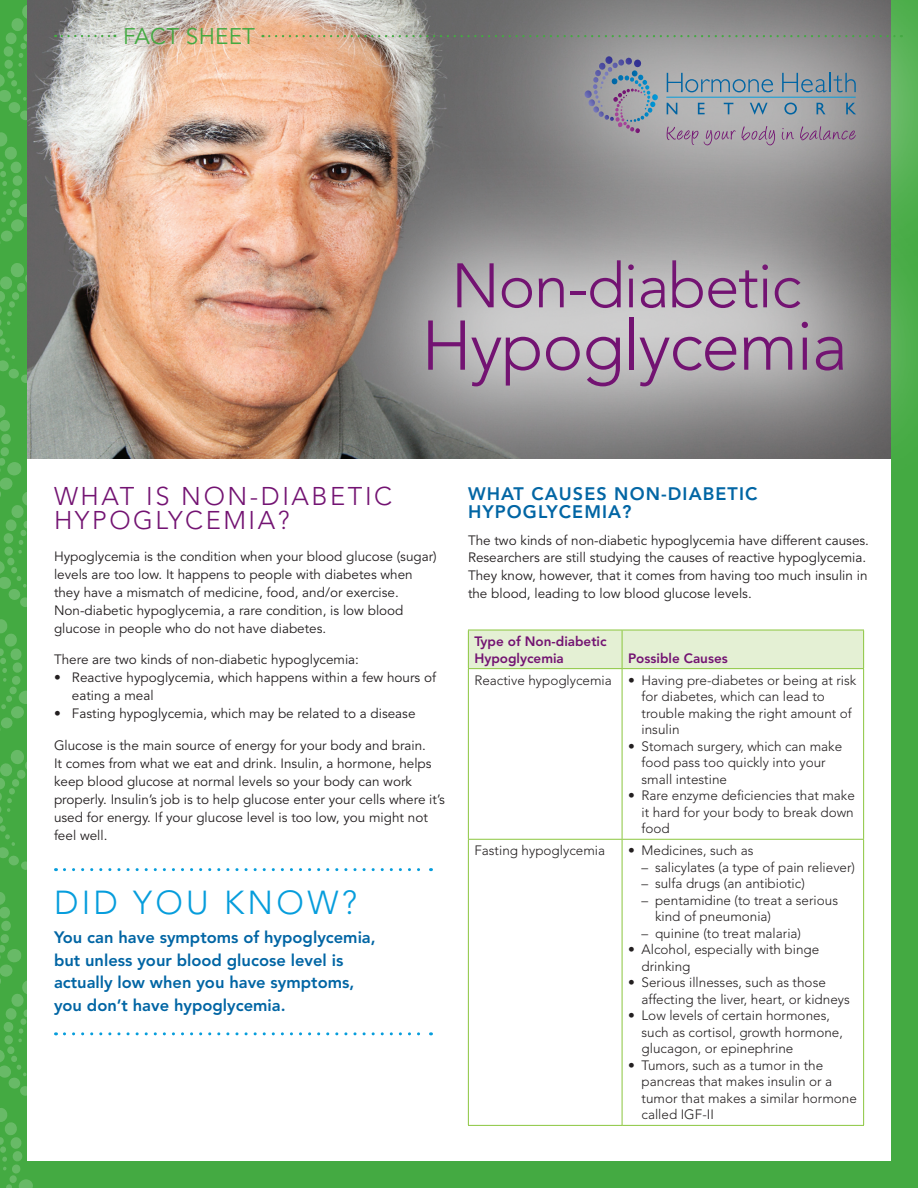
<style>
.page{position:relative;width:918px;height:1188px;background:#44aa42}
.page>*{position:absolute;margin:0;border:0;box-sizing:border-box;transform-origin:0 0}
.t1{font:300 69.6px "Avenir";color:#731372}
.t2{font:300 62.1px "Avenir";color:#731372}
.t3{font:300 33px "Avenir";letter-spacing:.1em;color:#069ddc}
.t4{font:300 25.5px/24px "Avenir";letter-spacing:.1em;color:#731372}
.t5{font:22.5px "Avenir";letter-spacing:.01em;color:#44aa42}
.t6{font:800 18px/18px "Avenir";letter-spacing:.06em;color:#0065a4}
.t7{font:800 16.5px/22.5px "Avenir";color:#0065a4}
.t8{font:13.5px/18px "Avenir";color:#231f20}
.t9{font:300 13.5px/16.5px "Avenir";color:#231f20}
.t10{font:800 13.5px/16.5px "Avenir";color:#731372}
</style>
<div class="page">
<div style="left:27px;top:0;width:864px;height:1161px;background:#fff"></div>
<svg style="left:0;top:263px;width:27px;height:468px"></svg>
<img style="left:27px;top:0;width:413px;height:459px">
<div style="left:303px;top:137px;width:615px;height:374px;background:#fff;opacity:.75"></div>
<svg style="left:0;top:750px;width:431px;height:438px"></svg>
<div style="left:440px;top:0;width:478px;height:295px;background:#fff;opacity:.75"></div>
<svg style="left:667px;top:127px;width:31px;height:18px"></svg>
<svg style="left:704px;top:130px;width:32px;height:15px"></svg>
<svg style="left:742px;top:126px;width:33px;height:19px"></svg>
<svg style="left:782px;top:128px;width:12px;height:12px"></svg>
<svg style="left:800px;top:126px;width:56px;height:14px"></svg>
<svg style="left:667px;top:73px;width:106px;height:19px;background:#91a2ae"></svg>
<svg style="left:782px;top:73px;width:74px;height:19px"></svg>
<svg style="left:667px;top:103px;width:10px;height:11px"></svg>
<svg style="left:698px;top:103px;width:7px;height:11px"></svg>
<svg style="left:724px;top:103px;width:9px;height:11px"></svg>
<svg style="left:750px;top:103px;width:18px;height:11px"></svg>
<svg style="left:784px;top:103px;width:13px;height:12px"></svg>
<svg style="left:817px;top:103px;width:9px;height:11px"></svg>
<svg style="left:846px;top:103px;width:10px;height:11px"></svg>
<hr style="left:666px;top:97px;width:190px;height:1px;background:#069ddc">
<svg style="left:585px;top:56px;width:73px;height:77px;background:#9397a5"></svg>
<svg style="left:269px;top:35px;width:633px;height:2px"></svg>
<svg style="left:0;top:2px;width:115px;height:250px"></svg>
<div style="left:469px;top:631px;width:394px;height:37px;background:#e4f0d4"></div>
<hr style="left:468px;top:630px;width:154px;height:1px;background:#8bc63e">
<hr style="left:468px;top:630px;width:1px;height:38px;background:#8bc63e">
<hr style="left:622px;top:630px;width:242px;height:1px;background:#8bc63e">
<hr style="left:622px;top:630px;width:1px;height:38px;background:#8bc63e">
<hr style="left:863px;top:630px;width:1px;height:38px;background:#8bc63e">
<hr style="left:468px;top:668px;width:154px;height:1px;background:#8bc63e">
<hr style="left:468px;top:669px;width:1px;height:170px;background:#8bc63e">
<hr style="left:622px;top:668px;width:242px;height:1px;background:#8bc63e">
<hr style="left:622px;top:669px;width:1px;height:170px;background:#8bc63e">
<hr style="left:863px;top:669px;width:1px;height:170px;background:#8bc63e">
<hr style="left:468px;top:839px;width:154px;height:1px;background:#8bc63e">
<hr style="left:468px;top:840px;width:1px;height:285px;background:#8bc63e">
<hr style="left:622px;top:839px;width:242px;height:1px;background:#8bc63e">
<hr style="left:622px;top:840px;width:1px;height:285px;background:#8bc63e">
<hr style="left:863px;top:840px;width:1px;height:285px;background:#8bc63e">
<hr style="left:468px;top:1125px;width:154px;height:1px;background:#8bc63e">
<hr style="left:622px;top:1125px;width:242px;height:1px;background:#8bc63e">
<h3 class="t5" style="left:123px;top:23px;width:128px">Fact Sh eet</h3>
<h2 class="t2" style="left:451px;top:249px;width:351px">Non-diabetic</h2>
<h1 class="t1" style="left:422px;top:305px;width:428px">Hypoglycemia</h1>
<h3 class="t4" style="left:54px;top:484px;width:340px">What is non-diabetic hypoglycemia?</h3>
<p class="t8" style="left:54px;top:547px;width:384px">Hypoglycemia is the condition when your blood glucose (sugar) levels are too low. It happens to people with diabetes when they have a mismatch of medicine, food, and/or exercise.<br>Non-diabetic hypoglycemia, a rare condition, is low blood glucose in people who do not have diabetes.</p>
<p class="t8" style="left:54px;top:651px;width:307px">There are two kinds of non-diabetic hypoglycemia:</p>
<p class="t8" style="left:72px;top:669px;width:366px;text-indent:-18px">• Reactive hypoglycemia, which happens within a few hours of eating a meal</p>
<p class="t8" style="left:54px;top:705px;width:363px">• Fasting hypoglycemia, which may be related to a disease</p>
<p class="t8" style="left:54px;top:736px;width:392px">Glucose is the main source of energy for your body and brain.<br>It comes from what we eat and drink. Insulin, a hormone, helps keep blood glucose at normal levels so your body can work properly. Insulin’s job is to help glucose enter your cells where it’s used for energy. If your glucose level is too low, you might not feel well.</p>
<h3 class="t3" style="left:54px;top:883px;width:305px">Did you kn ow?</h3>
<p class="t7" style="left:54px;top:926px;width:323px">You can have symptoms of hypoglycemia, but unless your blood glucose level is actually low when you have symptoms, you don’t have hypoglycemia.</p>
<h3 class="t6" style="left:468px;top:484px;width:291px">What causes non-diabetic hypoglycemia?</h3>
<p class="t8" style="left:468px;top:531px;width:403px">The two kinds of non-diabetic hypoglycemia have different causes.<br>Researchers are still studying the causes of reactive hypoglycemia.<br>They know, however, that it comes from having too much insulin in the blood, leading to low blood glucose levels.</p>
<p class="t10" style="left:474px;top:633px;width:134px">Type of N on-diabetic<br>Hypoglycemia</p>
<p class="t10" style="left:628px;top:650px;width:101px">Possible Causes</p>
<p class="t9" style="left:642px;top:672px;width:216px;text-indent:-167px">Reactive hypoglycemia • Having pre-diabetes or being at risk for diabetes, which can lead to trouble making the right amount of insulin</p>
<p class="t9" style="left:642px;top:738px;width:202px;text-indent:-14px">• Stomach surgery, which can make food pass too quickly into your small intestine</p>
<p class="t9" style="left:642px;top:787px;width:215px;text-align:justify;text-indent:-14px">• Rare enzyme deficiencies that make it hard for your body to break down food</p>
<p class="t9" style="left:474px;top:843px;width:132px">Fasting hypoglycemia</p>
<p class="t9" style="left:628px;top:843px;width:127px">• Medicines, such as</p>
<p class="t9" style="left:642px;top:859px;width:215px">– salicylates (a type of pain reliever)</p>
<p class="t9" style="left:642px;top:876px;width:165px">– sulfa drugs (an antibiotic)</p>
<p class="t9" style="left:655px;top:892px;width:185px;text-indent:-14px">– pentamidine (to treat a serious kind of pneumonia)</p>
<p class="t9" style="left:642px;top:925px;width:161px">– quinine (to treat malaria)</p>
<p class="t9" style="left:642px;top:941px;width:179px;text-indent:-14px">• Alcohol, especially with binge drinking</p>
<p class="t9" style="left:642px;top:974px;width:210px;text-indent:-14px">• Serious illnesses, such as those affecting the liver, heart, or kidneys</p>
<p class="t9" style="left:642px;top:1007px;width:203px;text-indent:-14px">• Low levels of certain hormones, such as cortisol, growth hormone, glucagon, or epinephrine</p>
<p class="t9" style="left:642px;top:1057px;width:217px;text-indent:-14px">• Tumors, such as a tumor in the pancreas that makes insulin or a tumor that makes a similar hormone called IG F-II</p>
</div>
